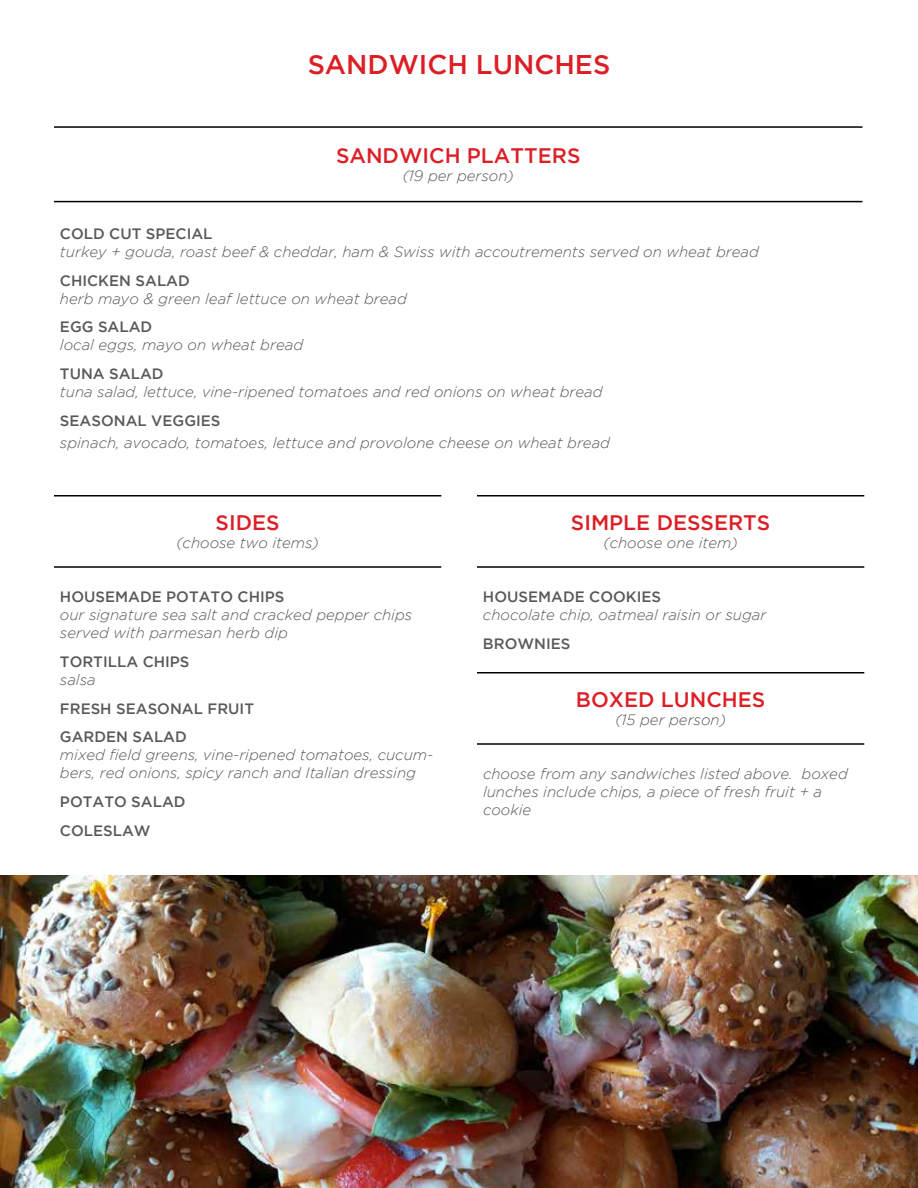
<style>
.page{position:relative;width:918px;height:1188px;background:#fff}
.page>*{position:absolute;margin:0;border:0;box-sizing:border-box;transform-origin:0 0}
.t1{font:500 27px "Gotham";color:#dc1f26}
.t2{font:500 21px "Gotham";color:#dc1f26}
.t3{font:italic 300 15px/18px "Gotham";color:#58595b}
.t4{font:500 15px/28.8px "Gotham";color:#58595b}
</style>
<div class="page">
<hr style="left:54px;top:126px;width:808px;height:2px;background:#000">
<hr style="left:54px;top:201px;width:808px;height:1px;background:#000">
<hr style="left:54px;top:495px;width:387px;height:1px;background:#000">
<hr style="left:54px;top:566px;width:387px;height:2px;background:#000">
<hr style="left:477px;top:672px;width:387px;height:1px;background:#000">
<hr style="left:477px;top:743px;width:387px;height:2px;background:#000">
<hr style="left:477px;top:495px;width:387px;height:1px;background:#000">
<hr style="left:477px;top:566px;width:387px;height:2px;background:#000">
<img style="left:0;top:875px;width:918px;height:313px">
<h1 class="t1" style="left:308px;top:49px;width:304px">SANDWICH LUNCHES</h1>
<h2 class="t2" style="left:336px;top:144px;width:246px">SANDWICH PLATTERS</h2>
<p class="t3" style="left:402px;top:167px;width:113px">(19 per person)</p>
<p class="t4" style="left:60px;top:219px;width:154px">COLD CUT SPECIAL</p>
<p class="t3" style="left:60px;top:243px;width:700px">turkey + gouda, roast beef &amp; cheddar, ham &amp; Swiss with accoutrements served on wheat bread</p>
<p class="t4" style="left:60px;top:265px;width:131px">CHICKEN SALAD</p>
<p class="t3" style="left:60px;top:289px;width:349px">herb mayo &amp; green leaf lettuce on wheat bread</p>
<p class="t4" style="left:60px;top:312px;width:94px">EGG SALAD</p>
<p class="t3" style="left:60px;top:336px;width:245px">local eggs, mayo on wheat bread</p>
<p class="t4" style="left:60px;top:359px;width:105px">TUNA SALAD</p>
<p class="t3" style="left:60px;top:383px;width:544px">tuna salad, lettuce, vine-ripened tomatoes and red onions on wheat bread</p>
<p class="t4" style="left:60px;top:406px;width:162px">SEASONAL VEGGIES</p>
<p class="t3" style="left:60px;top:433px;width:552px">spinach, avocado, tomatoes, lettuce and provolone cheese on wheat bread</p>
<h2 class="t2" style="left:216px;top:511px;width:66px">SIDES</h2>
<p class="t3" style="left:176px;top:534px;width:144px">(choose two items)</p>
<p class="t4" style="left:60px;top:582px;width:226px">HOUSEMADE POTATO CHIPS</p>
<p class="t3" style="left:60px;top:606px;width:354px">our signature sea salt and cracked pepper chips served with parmesan herb dip</p>
<p class="t4" style="left:60px;top:647px;width:131px">TORTILLA CHIPS</p>
<p class="t3" style="left:60px;top:671px;width:37px">salsa</p>
<p class="t4" style="left:60px;top:694px;width:196px">FRESH SEASONAL FRUIT<br>GARDEN SALAD</p>
<p class="t3" style="left:60px;top:746px;width:375px">mixed field greens, vine-ripened tomatoes, cucum&shy;bers, red onions, spicy ranch and Italian dressing</p>
<p class="t4" style="left:60px;top:787px;width:127px">POTATO SALAD<br>COLESLAW</p>
<h2 class="t2" style="left:571px;top:511px;width:201px">SIMPLE DESSERTS</h2>
<p class="t3" style="left:603px;top:534px;width:136px">(choose one item)</p>
<p class="t4" style="left:483px;top:582px;width:180px">HOUSEMADE COOKIES</p>
<p class="t3" style="left:483px;top:606px;width:285px">chocolate chip, oatmeal raisin or sugar</p>
<p class="t4" style="left:483px;top:629px;width:89px">BROWNIES</p>
<h2 class="t2" style="left:576px;top:688px;width:191px">BOXED LUNCHES</h2>
<p class="t3" style="left:615px;top:711px;width:112px">(15 per person)</p>
<p class="t3" style="left:483px;top:765px;width:366px">choose from any sandwiches listed above. boxed lunches include chips, a piece of fresh fruit + a cookie</p>
</div>
